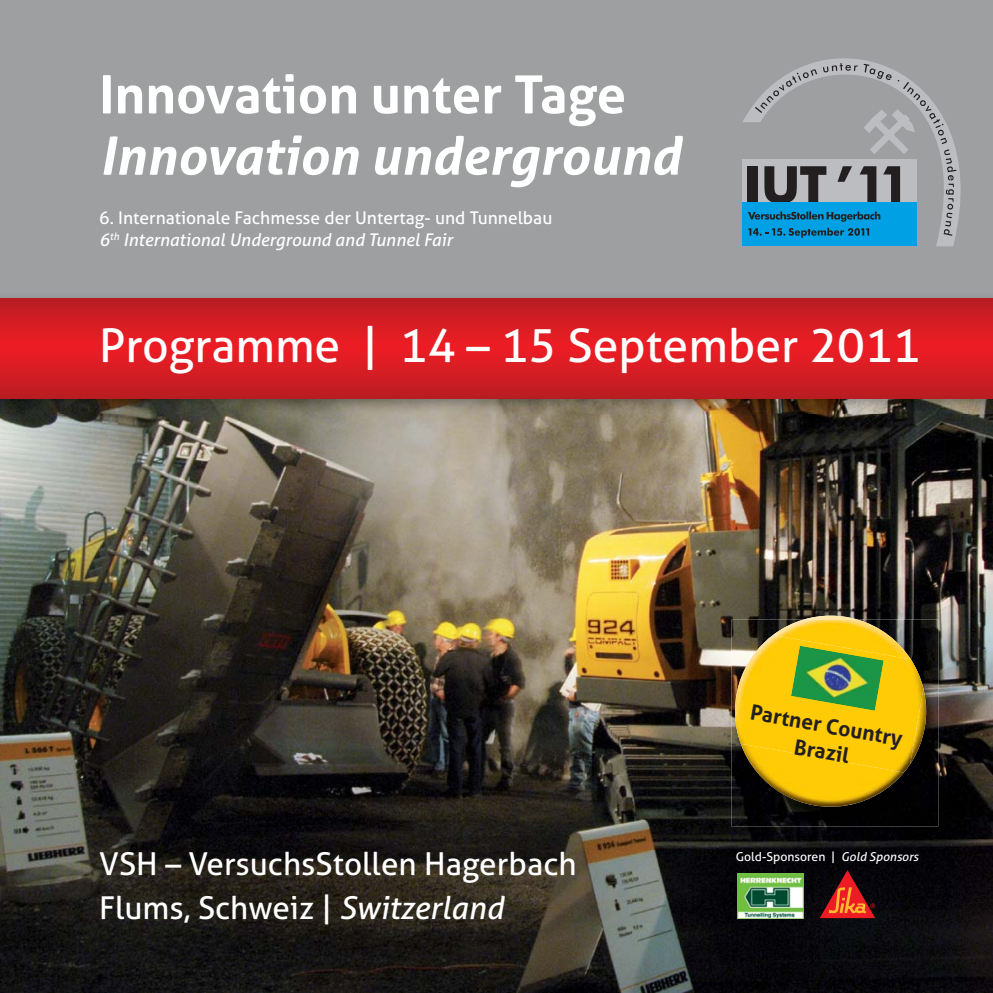
<style>
.page{position:relative;width:993px;height:993px;background:#fff}
.page>*{position:absolute;margin:0;border:0;box-sizing:border-box;transform-origin:0 0}
.t1{font:italic 700 52.5px "Aller";color:#fff}
.t2{font:700 52.5px "Aller";color:#fff}
.t3{font:46.38px "Aller";color:#fff}
.t4{font:31.5px/43.8px "Aller";color:#fff}
.t5{font:700 21px/26.2px "Aller";color:#231f20;text-align:center}
.t6{font:17.5px/21.9px "Aller";color:#fff}
.t7{font:12.25px "Aller";color:#fff}
.s1{font-style:italic}
</style>
<div class="page">
<div style="left:0;top:0;width:992px;height:388px;background:#9d9fa1"></div>
<img style="left:0;top:298px;width:992px;height:694px">
<svg style="left:743px;top:58px;width:217px;height:188px"></svg>
<div style="left:742px;top:159px;width:174px;height:43px;background:#bbbdc0"></div>
<div style="left:742px;top:202px;width:174px;height:44px;background:#00a0e4"></div>
<svg style="left:747px;top:63px;width:209px;height:175px"></svg>
<svg style="left:0;top:299px;width:992px;height:99px;background:#d31c23"></svg>
<img style="left:737px;top:873px;width:66px;height:45px">
<svg style="left:819px;top:869px;width:55px;height:48px;background:#782319"></svg>
<img style="left:731px;top:619px;width:207px;height:207px">
<img style="left:803px;top:615px;width:54px;height:4px">
<img style="left:734px;top:619px;width:176px;height:100px">
<img style="left:740px;top:688px;width:185px;height:118px">
<img style="left:735px;top:634px;width:188px;height:138px">
<img style="left:790px;top:645px;width:93px;height:65px">
<h1 class="t2" style="left:99px;top:64px;width:528px">Innovation unter Tage</h1>
<h1 class="t1" style="left:99px;top:125px;width:582px">Innovation underground</h1>
<p class="t6" style="left:99px;top:207px;width:454px">6. Internationale Fachmesse der Untertag- und Tunnelbau<br><span class="s1">6</span><sup>th</sup> <span class="s1">International Underground and Tunnel Fair</span></p>
<h2 class="t3" style="left:99px;top:318px;width:822px">Programme | 14 – 15 September 2011</h2>
<h3 class="t4" style="left:99px;top:841px;width:478px">VSH – VersuchsStollen Hagerbach<br>Flums, Schweiz | <span class="s1">Switzerland</span></h3>
<p class="t5" style="left:752px;top:699px;width:155px;rotate:10deg">Partner Country<br>Brazil</p>
<p class="t7" style="left:735px;top:848px;width:184px">Gold-Sponsoren | <span class="s1">Gold Sponsors</span></p>
</div>
